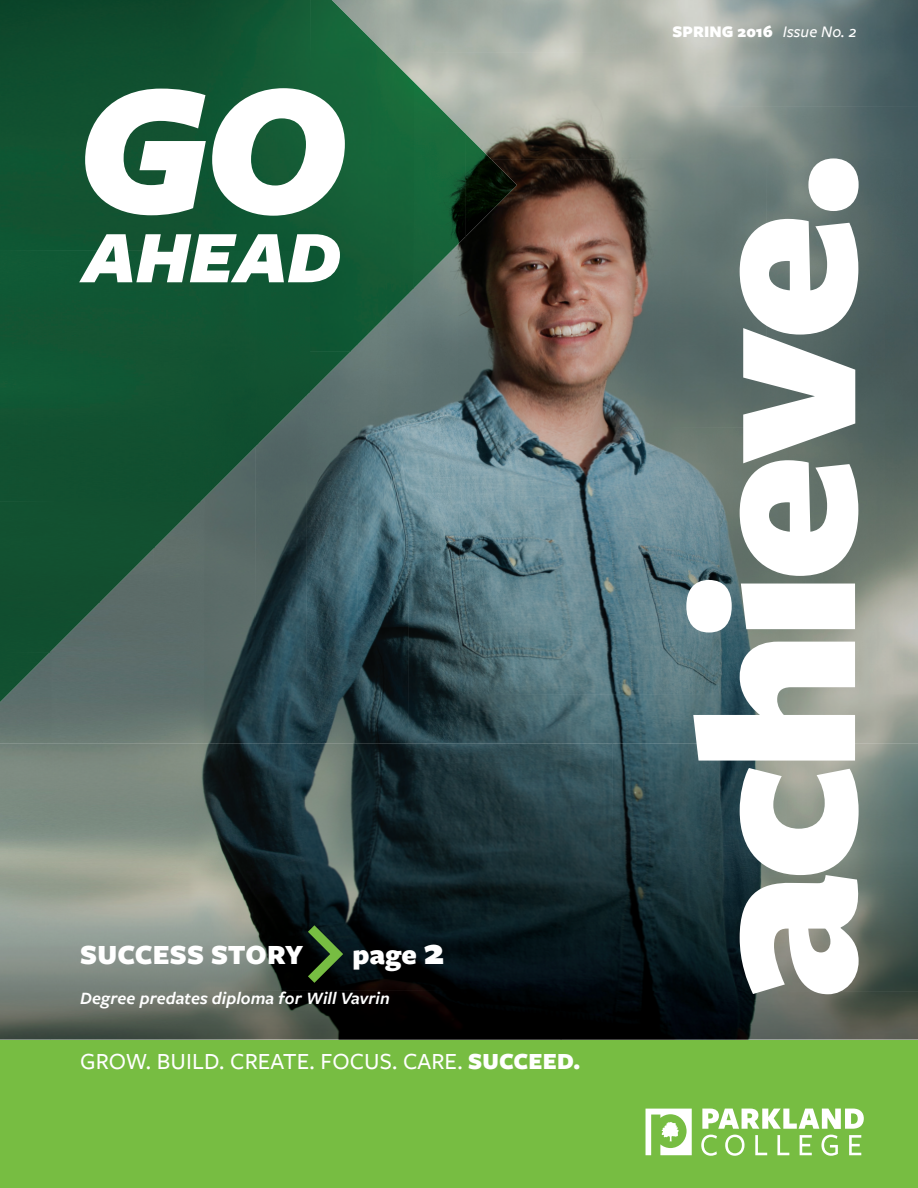
<style>
.page{position:relative;width:918px;height:1188px;background:#fff}
.page>*{position:absolute;margin:0;border:0;box-sizing:border-box;transform-origin:0 0}
.t1{font:900 238.95px "Freight Sans Pro";letter-spacing:-.04em;color:#fff}
.t2{font:900 28.8px "Freight Sans Pro";letter-spacing:.005em;color:#fff}
.t3{font:500 24px "Freight Sans Pro";letter-spacing:.005em;color:#fff}
.t4{font:italic 600 18px "Freight Sans Pro";letter-spacing:.005em;color:#fff}
.t5{font:900 16.8px "Freight Sans Pro";letter-spacing:.005em;color:#fff}
.s1{font-size:39px}
.s2{font-weight:900}
.s3{font-weight:500;font-style:italic}
</style>
<div class="page">
<img style="left:414px;top:0;width:504px;height:52px">
<img style="left:414px;top:52px;width:504px;height:54px">
<img style="left:466px;top:106px;width:452px;height:54px">
<img style="left:460px;top:159px;width:307px;height:535px">
<img style="left:765px;top:160px;width:153px;height:534px">
<img style="left:409px;top:289px;width:51px;height:454px">
<img style="left:358px;top:352px;width:51px;height:391px">
<img style="left:307px;top:352px;width:51px;height:391px">
<img style="left:256px;top:445px;width:51px;height:298px">
<img style="left:205px;top:502px;width:51px;height:241px">
<img style="left:154px;top:502px;width:51px;height:241px">
<img style="left:102px;top:602px;width:52px;height:141px">
<img style="left:51px;top:602px;width:51px;height:141px">
<img style="left:0;top:653px;width:51px;height:90px">
<img style="left:459px;top:694px;width:459px;height:49px">
<img style="left:0;top:0;width:310px;height:250px">
<img style="left:310px;top:0;width:104px;height:352px">
<img style="left:413px;top:82px;width:53px;height:207px">
<img style="left:465px;top:134px;width:52px;height:103px">
<div style="left:0;top:250px;width:259px;height:252px;background:#115332"></div>
<img style="left:258px;top:282px;width:52px;height:163px">
<img style="left:309px;top:351px;width:42px;height:42px">
<img style="left:0;top:501px;width:155px;height:101px">
<img style="left:154px;top:502px;width:47px;height:46px">
<img style="left:0;top:602px;width:100px;height:51px">
<img style="left:0;top:652px;width:50px;height:50px">
<svg style="left:85px;top:89px;width:121px;height:126px"></svg>
<svg style="left:212px;top:88px;width:133px;height:128px"></svg>
<svg style="left:79px;top:234px;width:261px;height:48px"></svg>
<div style="left:0;top:1040px;width:918px;height:148px;background:#77bd42"></div>
<svg style="left:646px;top:1109px;width:46px;height:46px"></svg>
<svg style="left:702px;top:1109px;width:162px;height:20px"></svg>
<svg style="left:701px;top:1135px;width:16px;height:21px"></svg>
<svg style="left:725px;top:1135px;width:20px;height:21px"></svg>
<svg style="left:755px;top:1135px;width:12px;height:20px"></svg>
<svg style="left:777px;top:1135px;width:12px;height:20px"></svg>
<svg style="left:800px;top:1135px;width:12px;height:20px"></svg>
<svg style="left:821px;top:1135px;width:17px;height:21px"></svg>
<svg style="left:849px;top:1135px;width:12px;height:20px"></svg>
<img style="left:0;top:743px;width:918px;height:247px">
<img style="left:0;top:990px;width:918px;height:50px">
<svg style="left:308px;top:925px;width:35px;height:58px;background:#294621"></svg>
<p class="t2" style="left:80px;top:935px;width:225px">SUCCESS STORY</p>
<p class="t2" style="left:352px;top:935px;width:93px">page <span class="s1">2</span></p>
<p class="t4" style="left:80px;top:986px;width:311px">Degree predates diploma for Will Vavrin</p>
<p class="t3" style="left:80px;top:1046px;width:502px">GROW. BUILD. CREATE. FOCUS. CARE. <span class="s2">SUCCEED.</span></p>
<p class="t5" style="left:672px;top:20px;width:186px">SPRING 2016 <span class="s3">Issue No. 2</span></p>
<h1 class="t1" style="left:610px;top:1001px;width:855px;rotate:-90deg">achieve.</h1>
</div>
